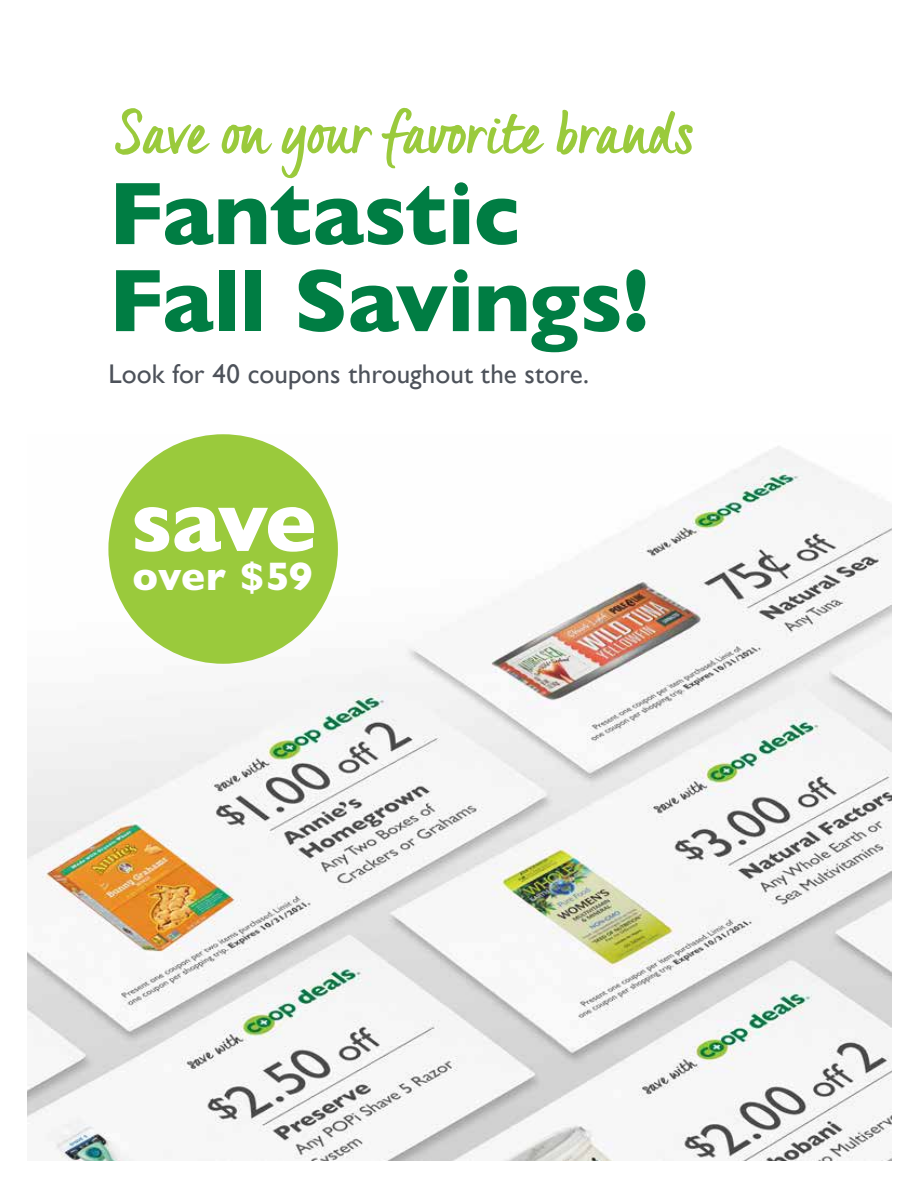
<style>
.page{position:relative;width:918px;height:1188px;background:#fff}
.page>*{position:absolute;margin:0;border:0;box-sizing:border-box;transform-origin:0 0}
.t1{font:800 90px/87px "Gill Sans";letter-spacing:-.01em;color:#007d43}
.t2{font:700 60px "Quintus";letter-spacing:.005em;color:#9aca3c}
.t3{font:800 40.2px "Gill Sans";letter-spacing:-.01em;color:#fff}
.t4{font:27px "Gill Sans";letter-spacing:.005em;color:#4d525a}
</style>
<div class="page">
<img style="left:27px;top:434px;width:865px;height:727px">
<div style="left:108px;top:434px;width:230px;height:230px;background:#9aca3c;border-radius:50%"></div>
<svg style="left:135px;top:507px;width:179px;height:45px"></svg>
<h2 class="t2" style="left:115px;top:86px;width:580px">Save on your favorite brands</h2>
<h1 class="t1" style="left:108px;top:170px;width:543px">Fantastic<br>Fall Savings!</h1>
<p class="t4" style="left:108px;top:358px;width:482px">Look for 40 coupons throughout the store.</p>
<h3 class="t3" style="left:133px;top:553px;width:182px">over $59</h3>
</div>
